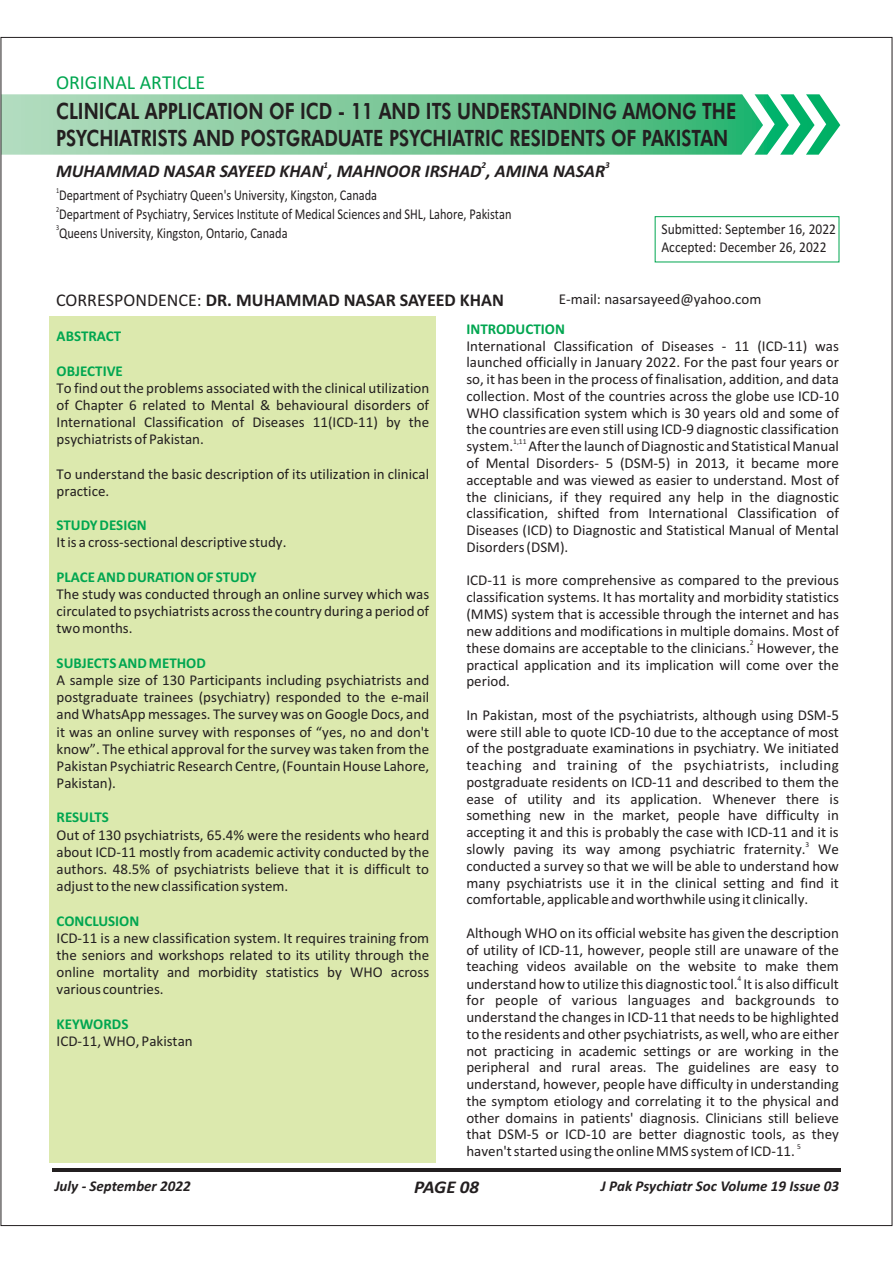
<style>
.page{position:relative;width:893px;height:1263px;background:#fff}
.page>*{position:absolute;margin:0;border:0;box-sizing:border-box;transform-origin:0 0}
.t1{font:800 22.5px/27px "Futura BT";color:#231f20;scale:.8 1}
.t2{font:19.95px "Calibri";color:#00a650}
.t3{font:italic 700 18px "Calibri";color:#231f20}
.t4{font:700 18px "Calibri";color:#231f20}
.t5{font:italic 700 18px "Calibri";color:#231f20;scale:1.06 1}
.t6{font:15px/16.8px "Calibri";color:#231f20;text-align:justify}
.t7{font:15px "Calibri";color:#231f20;scale:.82 1}
.t8{font:700 15px "Calibri";color:#00a650}
.t9{font:15px/18.3px "Calibri";color:#231f20;scale:.9 1}
.t10{font:italic 700 15px "Calibri";color:#231f20}
.t11{font:italic 700 9px "Calibri";color:#231f20}
.t12{font:7.5px "Calibri";color:#231f20}
.t13{font:7.5px "Calibri";color:#231f20;scale:.82 1}
.s1{font-weight:400}
</style>
<div class="page">
<svg style="left:3px;top:94px;width:837px;height:61px;background:#7ccb9e"></svg>
<hr style="left:52px;top:1168px;width:789px;height:3px;background:#231f20">
<div style="left:655px;top:216px;width:184px;height:46px;border:1px solid #00a650"></div>
<div style="left:50px;top:316px;width:386px;height:846px;background:#dce9ae"></div>
<h2 class="t2" style="left:56px;top:74px;width:151px">ORIGINAL ARTICLE</h2>
<h1 class="t1" style="left:56px;top:100px;width:852px">CLINICAL APPLICATION OF ICD - 11 AND ITS UNDERSTANDING AMONG THE<br>PSYCHIATRISTS AND POSTGRADUATE PSYCHIATRIC RESIDENTS OF PAKISTAN</h1>
<p class="t11" style="left:323px;top:162px;width:6px">1</p>
<p class="t11" style="left:482px;top:162px;width:6px">2</p>
<p class="t11" style="left:605px;top:162px;width:6px">3</p>
<p class="t3" style="left:56px;top:164px;width:551px">MUHAMMAD NASAR SAYEED KHAN , MAHNOOR IRSHAD , AMINA NASAR</p>
<p class="t13" style="left:56px;top:187px;width:5px">1</p>
<p class="t7" style="left:59px;top:189px;width:389px">Department of Psychiatry Queen's University, Kingston, Canada</p>
<p class="t13" style="left:56px;top:206px;width:5px">2</p>
<p class="t7" style="left:59px;top:208px;width:553px">Department of Psychiatry, Services Institute of Medical Sciences and SHL, Lahore, Pakistan</p>
<p class="t13" style="left:56px;top:225px;width:5px">3</p>
<p class="t7" style="left:59px;top:226px;width:280px">Queens University, Kingston, Ontario, Canada</p>
<p class="t9" style="left:661px;top:221px;width:195px">Submitted: September 16, 2022<br>Accepted: December 26, 2022</p>
<p class="t4" style="left:56px;top:293px;width:449px"><span class="s1">CORRESPONDENCE:</span> DR. MUHAMMAD NASAR SAYEED KHAN</p>
<p class="t6" style="left:559px;top:292px;width:204px">E-mail: nasarsayeed@yahoo.com</p>
<p class="t8" style="left:57px;top:330px;width:66px">ABSTRACT</p>
<p class="t8" style="left:57px;top:364px;width:68px">OBJECTIVE</p>
<p class="t6" style="left:57px;top:380px;width:374px;line-height:17.2px">To find out the problems associated with the clinical utilization of Chapter 6 related to Mental &amp; behavioural disorders of International Classification of Diseases 11(ICD-11) by the psychiatrists of Pakistan.</p>
<p class="t6" style="left:57px;top:466px;width:374px;line-height:17.2px">To understand the basic description of its utilization in clinical practice.</p>
<p class="t6" style="left:57px;top:535px;width:231px">It is a cross-sectional descriptive study.</p>
<p class="t6" style="left:57px;top:587px;width:374px;line-height:17.2px">The study was conducted through an online survey which was circulated to psychiatrists across the country during a period of two months.</p>
<p class="t8" style="left:57px;top:519px;width:92px">STUDY DESIGN</p>
<p class="t8" style="left:57px;top:571px;width:202px">PLACE AND DURATION OF STUDY</p>
<p class="t8" style="left:57px;top:656px;width:151px">SUBJECTS AND METHOD</p>
<p class="t6" style="left:57px;top:673px;width:374px;line-height:17.2px">A sample size of 130 Participants including psychiatrists and postgraduate trainees (psychiatry) responded to the e-mail and WhatsApp messages. The survey was on Google Docs, and it was an online survey with responses of “yes, no and don't know”. The ethical approval for the survey was taken from the Pakistan Psychiatric Research Centre, (Fountain House Lahore, Pakistan).</p>
<p class="t6" style="left:57px;top:827px;width:374px;line-height:17.2px">Out of 130 psychiatrists, 65.4% were the residents who heard about ICD-11 mostly from academic activity conducted by the authors. 48.5% of psychiatrists believe that it is difficult to adjust to the new classification system.</p>
<p class="t6" style="left:57px;top:930px;width:374px;line-height:17.2px">ICD-11 is a new classification system. It requires training from the seniors and workshops related to its utility through the online mortality and morbidity statistics by WHO across various countries.</p>
<p class="t8" style="left:57px;top:811px;width:54px">RESULTS</p>
<p class="t8" style="left:57px;top:914px;width:84px">CONCLUSION</p>
<p class="t8" style="left:57px;top:1017px;width:73px">KEYWORDS</p>
<p class="t6" style="left:57px;top:1034px;width:138px">ICD-11, WHO, Pakistan</p>
<p class="t8" style="left:466px;top:323px;width:100px">INTRODUCTION</p>
<p class="t6" style="left:466px;top:338px;width:374px">International Classification of Diseases - 11 (ICD-11) was launched officially in January 2022. For the past four years or so, it has been in the process of finalisation, addition, and data collection. Most of the countries across the globe use ICD-10<br>WHO classification system which is 30 years old and some of the countries are even still using ICD-9 diagnostic classification</p>
<p class="t12" style="left:513px;top:438px;width:15px">1,11</p>
<p class="t6" style="left:466px;top:439px;width:374px">system. After the launch of Diagnostic and Statistical Manual of Mental Disorders- 5 (DSM-5) in 2013, it became more acceptable and was viewed as easier to understand. Most of the clinicians, if they required any help in the diagnostic classification, shifted from International Classification of Diseases (ICD) to Diagnostic and Statistical Manual of Mental Disorders (DSM).</p>
<p class="t6" style="left:466px;top:573px;width:374px">ICD-11 is more comprehensive as compared to the previous classification systems. It has mortality and morbidity statistics (MMS) system that is accessible through the internet and has new additions and modifications in multiple domains. Most of</p>
<p class="t12" style="left:750px;top:640px;width:5px">2</p>
<p class="t6" style="left:466px;top:641px;width:374px">these domains are acceptable to the clinicians. However, the practical application and its implication will come over the period.</p>
<p class="t6" style="left:466px;top:708px;width:374px">In Pakistan, most of the psychiatrists, although using DSM-5 were still able to quote ICD-10 due to the acceptance of most of the postgraduate examinations in psychiatry. We initiated teaching and training of the psychiatrists, including postgraduate residents on ICD-11 and described to them the ease of utility and its application. Whenever there is something new in the market, people have difficulty in accepting it and this is probably the case with ICD-11 and it is</p>
<p class="t12" style="left:805px;top:841px;width:5px">3</p>
<p class="t6" style="left:466px;top:842px;width:374px">slowly paving its way among psychiatric fraternity. We conducted a survey so that we will be able to understand how many psychiatrists use it in the clinical setting and find it comfortable, applicable and worthwhile using it clinically.</p>
<p class="t6" style="left:466px;top:926px;width:374px">Although WHO on its official website has given the description of utility of ICD-11, however, people still are unaware of the teaching videos available on the website to make them</p>
<p class="t12" style="left:738px;top:975px;width:5px">4</p>
<p class="t6" style="left:466px;top:976px;width:374px">understand how to utilize this diagnostic tool. It is also difficult for people of various languages and backgrounds to understand the changes in ICD-11 that needs to be highlighted to the residents and other psychiatrists, as well, who are either not practicing in academic settings or are working in the peripheral and rural areas. The guidelines are easy to understand, however, people have difficulty in understanding the symptom etiology and correlating it to the physical and other domains in patients' diagnosis. Clinicians still believe that DSM-5 or ICD-10 are better diagnostic tools, as they</p>
<p class="t12" style="left:797px;top:1143px;width:5px">5</p>
<p class="t6" style="left:466px;top:1144px;width:330px">haven't started using the online MMS system of ICD-11.</p>
<p class="t5" style="left:414px;top:1179px;width:63px">PAGE 08</p>
<p class="t10" style="left:55px;top:1180px;width:138px">July - September 2022</p>
<p class="t10" style="left:601px;top:1180px;width:240px">J Pak Psychiatr Soc Volume 19 Issue 03</p>
</div>
